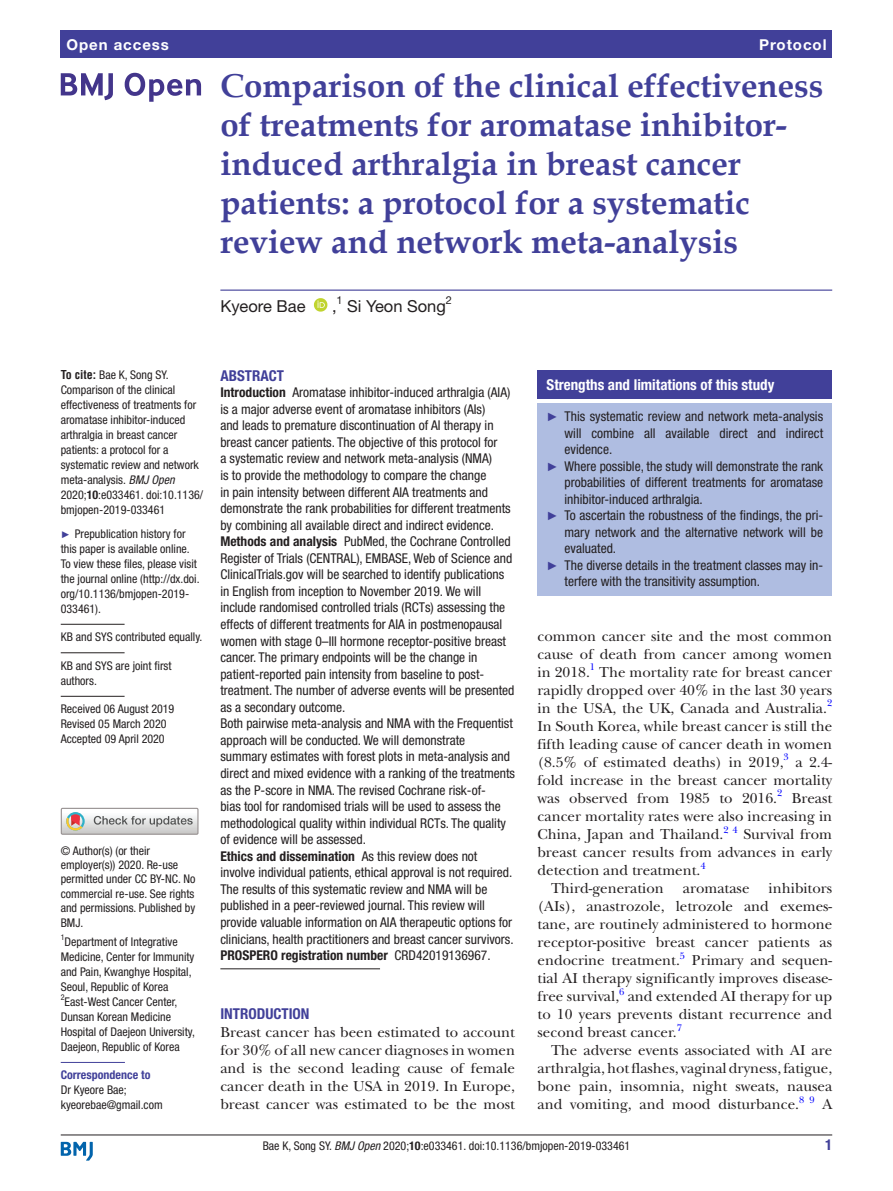
<style>
.page{position:relative;width:893px;height:1191px;background:#fff}
.page>*{position:absolute;margin:0;border:0;box-sizing:border-box;transform-origin:0 0}
.t1{font:700 33px/39px "Book Antiqua";color:#414099}
.t2{font:16.5px "Helvetica Neue LT Std";color:#231f20}
.t3{font:15px/18px "New Baskerville";color:#231f20;text-align:justify}
.t4{font:700 condensed 15px "Helvetica Neue LT Std";color:#fff}
.t5{font:700 condensed 15px "Helvetica Neue LT Std";color:#414099}
.t6{font:700 15px "Helvetica Neue LT Std";letter-spacing:.065em;color:#fff}
.t7{font:condensed 13.5px/16.5px "Helvetica Neue LT Std";color:#231f20}
.t8{font:condensed 12px/15px "Helvetica Neue LT Std";color:#231f20}
.t9{font:700 condensed 12px "Helvetica Neue LT Std";color:#414099}
.t10{font:10.95px "Helvetica Neue LT Std";color:#231f20}
.t11{font:9.9px "New Baskerville";color:#00f}
.t12{font:condensed 7.95px "Helvetica Neue LT Std";color:#231f20}
.s1{font-family:"Helvetica LT Std";font-weight:700}
.s2{font-style:italic}
.s3{font-weight:700}
.s4{font-family:"Arial";font-stretch:normal;font-size:9.75px;color:#414099}
.s5{font-family:"Arial";font-stretch:normal;font-size:12px;color:#414099}
</style>
<div class="page">
<hr style="left:61px;top:1134px;width:771px;height:1px;background:#231f20">
<svg style="left:61px;top:1141px;width:32px;height:19px"></svg>
<div style="left:61px;top:31px;width:771px;height:27px;background:#414099"></div>
<hr style="left:220px;top:289px;width:612px;height:2px;background:#414099">
<svg style="left:314px;top:298px;width:13px;height:14px"></svg>
<hr style="left:61px;top:624px;width:64px;height:1px;background:#231f20">
<hr style="left:61px;top:652px;width:64px;height:1px;background:#231f20">
<hr style="left:61px;top:696px;width:64px;height:1px;background:#231f20">
<hr style="left:61px;top:1062px;width:64px;height:1px;background:#414099">
<svg style="left:61px;top:73px;width:52px;height:27px"></svg>
<svg style="left:125px;top:73px;width:76px;height:29px"></svg>
<div style="left:61px;top:807px;width:138px;height:27px;border:1px solid #969090"></div>
<svg style="left:61px;top:808px;width:137px;height:26px"></svg>
<div style="left:538px;top:370px;width:294px;height:29px;background:#414099"></div>
<div style="left:538px;top:403px;width:294px;height:192px;background:#afbde1"></div>
<hr style="left:220px;top:968px;width:160px;height:1px;background:#231f20">
<p class="t6" style="left:66px;top:35px;width:104px">Open access</p>
<p class="t6" style="left:759px;top:35px;width:69px">Protocol</p>
<h1 class="t1" style="left:220px;top:66px;width:605px">Comparison of the clinical effectiveness of treatments for aromatase inhibitor&shy;induced arthralgia in breast cancer patients: a protocol for a systematic review and network meta-analysis</h1>
<p class="t2" style="left:220px;top:296px;width:87px">Kyeore Bae</p>
<p class="t2" style="left:332px;top:296px;width:6px">,</p>
<p class="t10" style="left:337px;top:294px;width:8px">1</p>
<p class="t2" style="left:347px;top:296px;width:100px">Si Yeon Song</p>
<p class="t10" style="left:446px;top:294px;width:8px">2</p>
<p class="t8" style="left:61px;top:367px;width:144px"><span class="s1">To cite:</span> Bae K, Song SY.<br>Comparison of the clinical effectiveness of treatments for aromatase inhibitor-induced arthralgia in breast cancer patients: a protocol for a systematic review and network meta-analysis. <span class="s2">BMJ Open<br></span>2020;<span class="s3">10</span>:e033461. doi:10.1136/ bmjopen-2019-033461</p>
<p class="t8" style="left:61px;top:526px;width:140px"><span class="s4">►</span> Prepublication history for this paper is available online.<br>To view these files, please visit the journal online (http://dx.doi. org/10.1136/bmjopen-2019-<br>033461).</p>
<p class="t8" style="left:61px;top:629px;width:143px">KB and SYS contributed equally.</p>
<p class="t8" style="left:61px;top:658px;width:112px">KB and SYS are joint first authors.</p>
<p class="t8" style="left:61px;top:701px;width:115px">Received 06 August 2019<br>Revised 05 March 2020<br>Accepted 09 April 2020</p>
<p class="t8" style="left:61px;top:843px;width:136px;line-height:14.4px">© Author(s) (or their employer(s)) 2020. Re-use permitted under CC BY-NC. No commercial re-use. See rights and permissions. Published by<br>BMJ.</p>
<p class="t12" style="left:61px;top:933px;width:5px">1</p>
<p class="t8" style="left:61px;top:934px;width:136px;text-indent:4px">Department of Integrative<br>Medicine, Center for Immunity and Pain, Kwanghye Hospital,<br>Seoul, Republic of Korea<br><sup>2</sup>East-West Cancer Center,<br>Dunsan Korean Medicine<br>Hospital of Daejeon University,<br>Daejeon, Republic of Korea</p>
<p class="t9" style="left:61px;top:1067px;width:91px">Correspondence to</p>
<p class="t8" style="left:61px;top:1082px;width:103px">Dr Kyeore Bae; kyeorebae@gmail.com</p>
<p class="t5" style="left:220px;top:366px;width:65px">Abstract</p>
<p class="t7" style="left:220px;top:384px;width:296px"><span class="s3">Introduction</span> Aromatase inhibitor-induced arthralgia (AIA) is a major adverse event of aromatase inhibitors (AIs)<br>and leads to premature discontinuation of AI therapy in breast cancer patients. The objective of this protocol for<br>a systematic review and network meta-analysis (NMA)<br>is to provide the methodology to compare the change<br>in pain intensity between different AIA treatments and demonstrate the rank probabilities for different treatments by combining all available direct and indirect evidence.<br><span class="s3">Methods and analysis</span> PubMed, the Cochrane Controlled Register of Trials (CENTRAL), EMBASE, Web of Science and ClinicalTrials.gov will be searched to identify publications in English from inception to November 2019. We will include randomised controlled trials (RCTs) assessing the effects of different treatments for AIA in postmenopausal women with stage 0–III hormone receptor-positive breast cancer. The primary endpoints will be the change in patient-reported pain intensity from baseline to post&shy;treatment. The number of adverse events will be presented as a secondary outcome.<br>Both pairwise meta-analysis and NMA with the Frequentist approach will be conducted. We will demonstrate summary estimates with forest plots in meta-analysis and direct and mixed evidence with a ranking of the treatments as the P-score in NMA. The revised Cochrane risk-of-<br>bias tool for randomised trials will be used to assess the methodological quality within individual RCTs. The quality of evidence will be assessed.<br><span class="s3">Ethics and dissemination</span> As this review does not involve individual patients, ethical approval is not required.<br>The results of this systematic review and NMA will be published in a peer-reviewed journal. This review will provide valuable information on AIA therapeutic options for clinicians, health practitioners and breast cancer survivors.<br><span class="s3">PROSPERO registration number</span> CRD42019136967.</p>
<p class="t5" style="left:220px;top:1004px;width:91px">Introduction</p>
<p class="t3" style="left:220px;top:1023px;width:296px">Breast cancer has been estimated to account for 30% of all new cancer diagnoses in women and is the second leading cause of female cancer death in the USA in 2019. In Europe, breast cancer was estimated to be the most</p>
<p class="t4" style="left:547px;top:375px;width:229px">Strengths and limitations of this study</p>
<p class="t7" style="left:547px;top:408px;width:278px"><span class="s5">►</span> This systematic review and network meta-analysis</p>
<p class="t7" style="left:565px;top:425px;width:260px">will combine all available direct and indirect</p>
<p class="t7" style="left:565px;top:441px;width:49px">evidence.</p>
<p class="t7" style="left:547px;top:458px;width:278px"><span class="s5">►</span> Where possible, the study will demonstrate the rank</p>
<p class="t7" style="left:565px;top:474px;width:260px">probabilities of different treatments for aromatase</p>
<p class="t7" style="left:565px;top:491px;width:140px">inhibitor-induced arthralgia.</p>
<p class="t7" style="left:547px;top:507px;width:278px"><span class="s5">►</span> To ascertain the robustness of the findings, the pri-</p>
<p class="t7" style="left:565px;top:524px;width:260px">mary network and the alternative network will be</p>
<p class="t7" style="left:565px;top:540px;width:53px">evaluated.</p>
<p class="t7" style="left:547px;top:557px;width:278px"><span class="s5">►</span> The diverse details in the treatment classes may in-</p>
<p class="t7" style="left:565px;top:573px;width:197px">terfere with the transitivity assumption.</p>
<p class="t3" style="left:538px;top:627px;width:296px">common cancer site and the most common cause of death from cancer among women in 2018.<sup>1</sup> The mortality rate for breast cancer rapidly dropped over 40% in the last 30 years in the USA, the UK, Canada and Australia.</p>
<p class="t11" style="left:827px;top:697px;width:7px">2</p>
<p class="t3" style="left:538px;top:717px;width:296px">In South Korea, while breast cancer is still the fifth leading cause of cancer death in women (8.5% of estimated deaths) in 2019,</p>
<p class="t11" style="left:784px;top:751px;width:7px">3</p>
<p class="t3" style="left:538px;top:753px;width:296px;text-indent:258px">a 2.4- fold increase in the breast cancer mortality was observed from 1985 to 2016.</p>
<p class="t11" style="left:777px;top:787px;width:7px">2</p>
<p class="t3" style="left:538px;top:789px;width:296px;text-indent:254px">Breast cancer mortality rates were also increasing in China, Japan and Thailand.</p>
<p class="t11" style="left:723px;top:823px;width:16px">2 4</p>
<p class="t3" style="left:538px;top:825px;width:296px;text-indent:206px">Survival from breast cancer results from advances in early detection and treatment.</p>
<p class="t11" style="left:700px;top:859px;width:7px">4</p>
<p class="t3" style="left:538px;top:879px;width:296px;text-indent:231px">inhibitors (AIs), anastrozole, letrozole and exemes&shy;tane, are routinely administered to hormone receptor-positive breast cancer patients as endocrine treatment.</p>
<p class="t3" style="left:551px;top:879px;width:114px">Third-generation</p>
<p class="t3" style="left:683px;top:879px;width:68px">aromatase</p>
<p class="t11" style="left:680px;top:949px;width:7px">5</p>
<p class="t3" style="left:538px;top:951px;width:296px;text-indent:154px">Primary and sequen&shy;tial AI therapy significantly improves disease&shy;free survival,</p>
<p class="t11" style="left:619px;top:985px;width:7px">6</p>
<p class="t3" style="left:538px;top:987px;width:296px;text-indent:90px">and extended AI therapy for up to 10 years prevents distant recurrence and second breast cancer.</p>
<p class="t11" style="left:677px;top:1021px;width:7px">7</p>
<p class="t3" style="left:538px;top:1041px;width:296px;text-indent:14px">The adverse events associated with AI are arthralgia, hot flashes, vaginal dryness, fatigue, bone pain, insomnia, night sweats, nausea and vomiting, and mood disturbance.</p>
<p class="t11" style="left:799px;top:1093px;width:17px">8 9</p>
<p class="t3" style="left:822px;top:1095px;width:11px">A</p>
<p class="t8" style="left:263px;top:1137px;width:369px">Bae K, Song SY. <span class="s2">BMJ Open</span> 2020;<span class="s3">10</span>:e033461. doi:10.1136/bmjopen-2019-033461</p>
<p class="t5" style="left:825px;top:1135px;width:9px">1</p>
</div>
